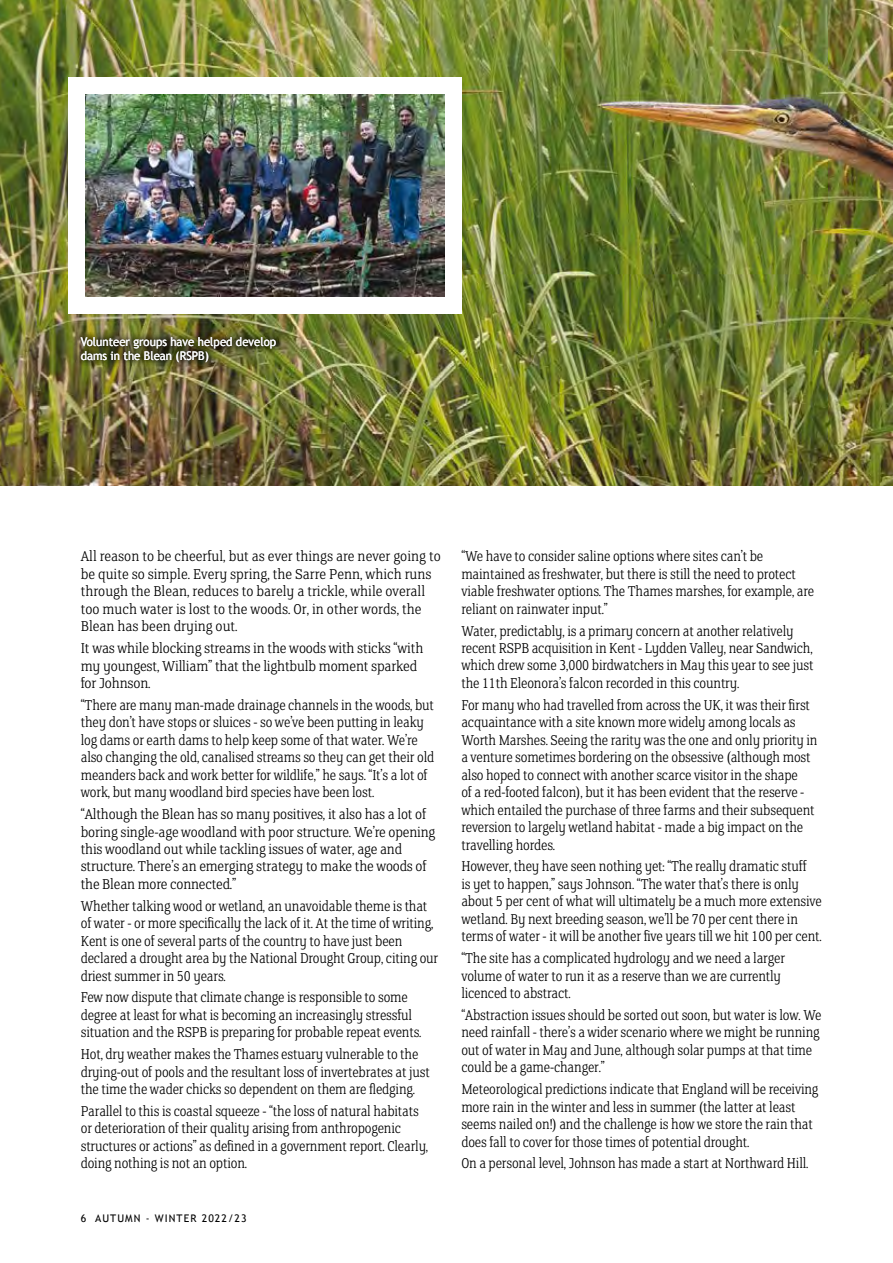
<style>
.page{position:relative;width:893px;height:1263px;background:#fff}
.page>*{position:absolute;margin:0;border:0;box-sizing:border-box;transform-origin:0 0}
.Paragraph_Style_1{font:300 15.9px/17.5px "FS Clerkenwell";letter-spacing:-.01em;color:#000;scale:.94 1}
.Paragraph_Style_1-2{font:300 15.9px/17.5px "FS Clerkenwell";letter-spacing:-.01em;color:#000}
.Caption_2020{font:12px/13.5px "Trebuchet MS";color:#fff;scale:.95 1}
.t1{font:10.5px "Trebuchet MS";letter-spacing:.1em;color:#000}
</style>
<div class="page">
<img style="left:0;top:0;width:893px;height:486px">
<div style="left:68px;top:77px;width:393px;height:237px;background:#fff"></div>
<img style="left:85px;top:95px;width:359px;height:202px">
<div style="left:74px;top:331px;width:210px;height:37px;background:#000;opacity:.75"></div>
<p class="Caption_2020" style="left:81px;top:336px;width:207px">Volunteer groups have helped develop dams in the Blean (RSPB)</p>
<p class="Paragraph_Style_1-2" style="left:81px;top:548px;width:361px">All reason to be cheerful, but as ever things are never going to be quite so simple. Every spring, the Sarre Penn, which runs through the Blean, reduces to barely a trickle, while overall too much water is lost to the woods. Or, in other words, the Blean has been drying out.</p>
<p class="Paragraph_Style_1-2" style="left:81px;top:640px;width:344px">It was while blocking streams in the woods with sticks “with my youngest, William” that the lightbulb moment sparked for Johnson.</p>
<p class="Paragraph_Style_1" style="left:81px;top:697px;width:377px">“There are many man-made drainage channels in the woods, but they don’t have stops or sluices - so we’ve been putting in leaky log dams or earth dams to help keep some of that water. We’re also changing the old, canalised streams so they can get their old meanders back and work better for wildlife,” he says. “It’s a lot of work, but many woodland bird species have been lost.</p>
<p class="Paragraph_Style_1-2" style="left:81px;top:806px;width:356px">“Although the Blean has so many positives, it also has a lot of boring single-age woodland with poor structure. We’re opening this woodland out while tackling issues of water, age and structure. There’s an emerging strategy to make the woods of the Blean more connected.”</p>
<p class="Paragraph_Style_1" style="left:81px;top:898px;width:382px">Whether talking wood or wetland, an unavoidable theme is that of water - or more specifically the lack of it. At the time of writing, Kent is one of several parts of the country to have just been declared a drought area by the National Drought Group, citing our driest summer in 50 years.</p>
<p class="Paragraph_Style_1" style="left:81px;top:990px;width:364px">Few now dispute that climate change is responsible to some degree at least for what is becoming an increasingly stressful situation and the RSPB is preparing for probable repeat events.</p>
<p class="Paragraph_Style_1" style="left:81px;top:1046px;width:373px">Hot, dry weather makes the Thames estuary vulnerable to the drying-out of pools and the resultant loss of invertebrates at just the time the wader chicks so dependent on them are fledging.</p>
<p class="Paragraph_Style_1" style="left:81px;top:1103px;width:371px">Parallel to this is coastal squeeze - “the loss of natural habitats or deterioration of their quality arising from anthropogenic structures or actions” as defined in a government report. Clearly, doing nothing is not an option.</p>
<p class="t1" style="left:81px;top:1212px;width:167px">6 AUTUMN - WINTER 2022/23</p>
<p class="Paragraph_Style_1" style="left:461px;top:548px;width:377px">“We have to consider saline options where sites can’t be maintained as freshwater, but there is still the need to protect viable freshwater options. The Thames marshes, for example, are reliant on rainwater input.”</p>
<p class="Paragraph_Style_1" style="left:461px;top:623px;width:376px">Water, predictably, is a primary concern at another relatively recent RSPB acquisition in Kent - Lydden Valley, near Sandwich, which drew some 3,000 birdwatchers in May this year to see just the 11th Eleonora’s falcon recorded in this country.</p>
<p class="Paragraph_Style_1" style="left:461px;top:697px;width:380px">For many who had travelled from across the UK, it was their first acquaintance with a site known more widely among locals as Worth Marshes. Seeing the rarity was the one and only priority in a venture sometimes bordering on the obsessive (although most also hoped to connect with another scarce visitor in the shape<br>of a red-footed falcon), but it has been evident that the reserve - which entailed the purchase of three farms and their subsequent reversion to largely wetland habitat - made a big impact on the travelling hordes.</p>
<p class="Paragraph_Style_1" style="left:461px;top:858px;width:385px">However, they have seen nothing yet: “The really dramatic stuff<br>is yet to happen,” says Johnson. “The water that’s there is only about 5 per cent of what will ultimately be a much more extensive wetland. By next breeding season, we’ll be 70 per cent there in terms of water - it will be another five years till we hit 100 per cent.</p>
<p class="Paragraph_Style_1" style="left:461px;top:950px;width:346px">“The site has a complicated hydrology and we need a larger volume of water to run it as a reserve than we are currently licenced to abstract.</p>
<p class="Paragraph_Style_1" style="left:461px;top:1007px;width:385px">“Abstraction issues should be sorted out soon, but water is low. We need rainfall - there’s a wider scenario where we might be running out of water in May and June, although solar pumps at that time could be a game-changer.”</p>
<p class="Paragraph_Style_1" style="left:461px;top:1081px;width:381px">Meteorological predictions indicate that England will be receiving more rain in the winter and less in summer (the latter at least seems nailed on!) and the challenge is how we store the rain that does fall to cover for those times of potential drought.</p>
<p class="Paragraph_Style_1" style="left:461px;top:1155px;width:371px">On a personal level, Johnson has made a start at Northward Hill.</p>
</div>
